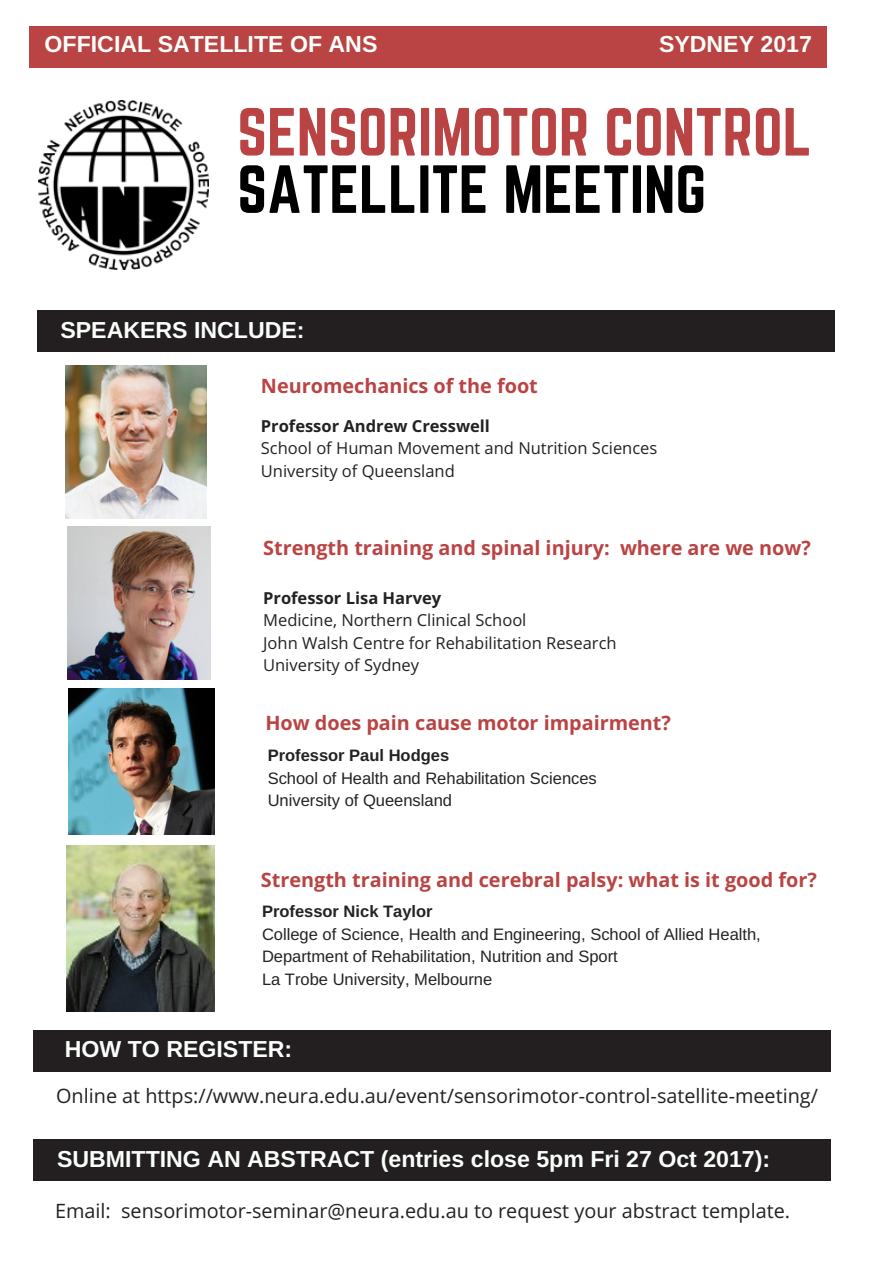
<style>
.page{position:relative;width:893px;height:1263px;background:#fff}
.page>*{position:absolute;margin:0;border:0;box-sizing:border-box;transform-origin:0 0}
.t1{font:59.55px "Norwester";color:#ba4343}
.t2{font:59.55px "Norwester";color:#000}
.t3{font:700 23.1px "Arimo";color:#fbfffc}
.t4{font:700 19.8px "Open Sans";color:#ba4343}
.t5{font:19.8px "Open Sans";color:#222}
.t6{font:16.5px/22.5px "Arimo";color:#222}
.t7{font:16.5px/22.5px "Open Sans";color:#222}
.t8{font:700 16.5px "Open Sans";color:#222}
.t9{font:700 16.5px "Arimo";color:#222}
</style>
<div class="page">
<div style="left:29px;top:26px;width:797px;height:41px;background:#ba4343"></div>
<img style="left:38px;top:100px;width:170px;height:170px">
<div style="left:37px;top:310px;width:797px;height:42px;background:#231f20"></div>
<img style="left:65px;top:365px;width:142px;height:153px">
<img style="left:67px;top:526px;width:143px;height:153px">
<img style="left:69px;top:688px;width:146px;height:146px">
<div style="left:34px;top:1030px;width:797px;height:41px;background:#231f20"></div>
<div style="left:34px;top:1139px;width:797px;height:41px;background:#231f20"></div>
<img style="left:66px;top:845px;width:149px;height:167px">
<h2 class="t3" style="left:45px;top:31px;width:334px">OFFICIAL SATELLITE OF ANS</h2>
<h2 class="t3" style="left:659px;top:31px;width:154px">SYDNEY 2017</h2>
<h1 class="t1" style="left:237px;top:103px;width:576px">SENSORIMOTOR CONTROL</h1>
<h1 class="t2" style="left:237px;top:161px;width:470px">SATELLITE MEETING</h1>
<h2 class="t3" style="left:60px;top:317px;width:246px">SPEAKERS INCLUDE:</h2>
<p class="t4" style="left:261px;top:372px;width:278px">Neuromechanics of the foot</p>
<p class="t8" style="left:261px;top:414px;width:230px">Professor Andrew Cresswell</p>
<p class="t7" style="left:261px;top:436px;width:398px">School of Human Movement and Nutrition Sciences<br>University of Queensland</p>
<p class="t4" style="left:263px;top:534px;width:549px">Strength training and spinal injury: where are we now?</p>
<p class="t8" style="left:263px;top:586px;width:179px">Professor Lisa Harvey</p>
<p class="t7" style="left:263px;top:608px;width:355px">Medicine, Northern Clinical School<br>John Walsh Centre for Rehabilitation Research<br>University of Sydney</p>
<p class="t4" style="left:265px;top:708px;width:407px">How does pain cause motor impairment?</p>
<p class="t9" style="left:268px;top:746px;width:183px">Professor Paul Hodges</p>
<p class="t6" style="left:268px;top:766px;width:331px">School of Health and Rehabilitation Sciences<br>University of Queensland</p>
<p class="t4" style="left:261px;top:866px;width:557px">Strength training and cerebral palsy: what is it good for?</p>
<p class="t9" style="left:262px;top:902px;width:172px">Professor Nick Taylor</p>
<p class="t6" style="left:262px;top:923px;width:500px">College of Science, Health and Engineering, School of Allied Health,<br>Department of Rehabilitation, Nutrition and Sport<br>La Trobe University, Melbourne</p>
<h2 class="t3" style="left:65px;top:1036px;width:229px">HOW TO REGISTER:</h2>
<p class="t5" style="left:56px;top:1082px;width:763px">Online at https://www.neura.edu.au/event/sensorimotor-control-satellite-meeting/</p>
<h2 class="t3" style="left:57px;top:1146px;width:714px">SUBMITTING AN ABSTRACT (entries close 5pm Fri 27 Oct 2017):</h2>
<p class="t5" style="left:55px;top:1196px;width:736px">Email: sensorimotor-seminar@neura.edu.au to request your abstract template.</p>
</div>
